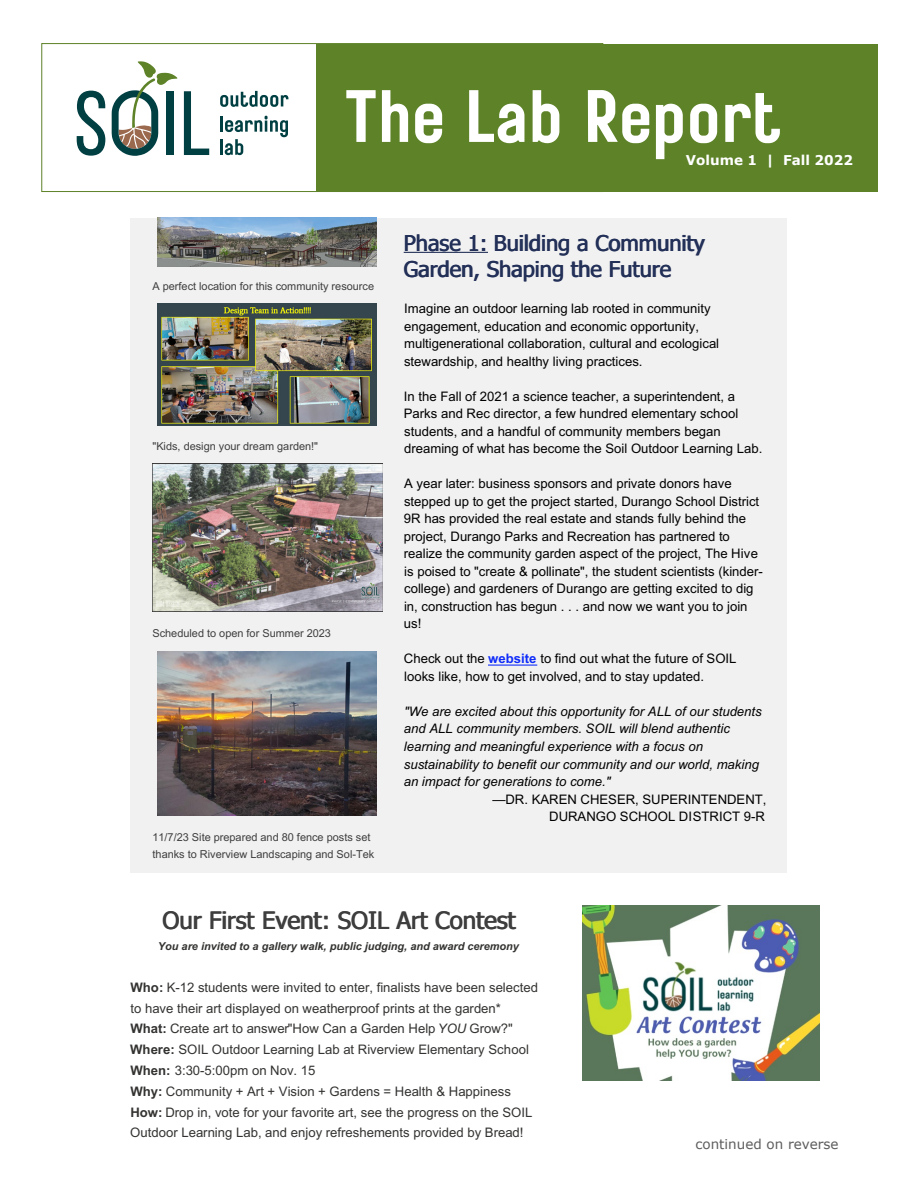
<style>
.page{position:relative;width:918px;height:1188px;background:#fff}
.page>*{position:absolute;margin:0;border:0;box-sizing:border-box;transform-origin:0 0}
.t1{font:73.95px "Rustic Printed";color:#fff}
.t2{font:24.15px "Tahoma";color:#3e3e3e}
.t3{font:21.9px/26.2px "Tahoma";color:#233058}
.t4{font:13.5px "Verdana";color:#5d5d5d}
.t5{font:700 13.5px "Verdana";color:#fff}
.t6{font:13.2px/17.5px "Arial";color:#000}
.t7{font:13.2px/20.9px "Arial";color:#343332}
.t8{font:italic 13.2px "Arial";color:#000}
.t9{font:10.95px/17.5px "Arial";color:#3e3e3e}
.t10{font:italic 700 10.95px "Arial";color:#343332}
.s1{font-weight:700;color:#0f2cfa}
.s2{font-weight:700}
.s3{font-style:italic}
</style>
<div class="page">
<div style="left:131px;top:218px;width:656px;height:655px;background:#f1f1f1"></div>
<img style="left:158px;top:218px;width:219px;height:48px">
<img style="left:158px;top:303px;width:219px;height:123px">
<img style="left:152px;top:463px;width:230px;height:149px">
<img style="left:158px;top:651px;width:219px;height:165px">
<hr style="left:404px;top:252px;width:83px;height:1px;background:#233058">
<hr style="left:489px;top:665px;width:48px;height:1px;background:#0f2cfa">
<img style="left:583px;top:905px;width:236px;height:176px">
<div style="left:316px;top:44px;width:562px;height:148px;background:#5d8228"></div>
<div style="left:41px;top:43px;width:562px;height:149px;border:1px solid #5d8228"></div>
<svg style="left:220px;top:91px;width:68px;height:16px"></svg>
<hr style="left:220px;top:116px;width:3px;height:16px;background:#003f42">
<hr style="left:220px;top:139px;width:3px;height:16px;background:#003f42">
<svg style="left:225px;top:116px;width:63px;height:39px"></svg>
<svg style="left:77px;top:91px;width:28px;height:65px"></svg>
<svg style="left:184px;top:91px;width:25px;height:64px"></svg>
<svg style="left:112px;top:61px;width:65px;height:95px"></svg>
<p class="t1" style="left:345px;top:66px;width:438px">The Lab Report</p>
<p class="t5" style="left:686px;top:152px;width:169px">Volume 1 | Fall 2022</p>
<p class="t9" style="left:152px;top:279px;width:223px">A perfect location for this community resource</p>
<p class="t9" style="left:152px;top:438px;width:167px">"Kids, design your dream garden!"</p>
<p class="t9" style="left:152px;top:626px;width:180px">Scheduled to open for Summer 2023</p>
<p class="t9" style="left:152px;top:829px;width:223px">11/7/23 Site prepared and 80 fence posts set thanks to Riverview Landscaping and Sol-Tek</p>
<p class="t3" style="left:403px;top:231px;width:303px">Phase 1: Building a Community<br>Garden, Shaping the Future</p>
<p class="t6" style="left:404px;top:301px;width:317px">Imagine an outdoor learning lab rooted in community engagement, education and economic opportunity, multigenerational collaboration, cultural and ecological stewardship, and healthy living practices.</p>
<p class="t6" style="left:404px;top:388px;width:360px">In the Fall of 2021 a science teacher, a superintendent, a Parks and Rec director, a few hundred elementary school students, and a handful of community members began dreaming of what has become the Soil Outdoor Learning Lab.</p>
<p class="t6" style="left:404px;top:476px;width:361px">A year later: business sponsors and private donors have stepped up to get the project started, Durango School District 9R has provided the real estate and stands fully behind the project, Durango Parks and Recreation has partnered to realize the community garden aspect of the project, The Hive is poised to "create &amp; pollinate", the student scientists (kinder&shy;college) and gardeners of Durango are getting excited to dig in, construction has begun . . . and now we want you to join us!</p>
<p class="t6" style="left:404px;top:651px;width:334px">Check out the <span class="s1">website</span> to find out what the future of SOIL looks like, how to get involved, and to stay updated.</p>
<p class="t8" style="left:404px;top:706px;width:359px">"We are excited about this opportunity for ALL of our students</p>
<p class="t8" style="left:404px;top:724px;width:328px">and ALL community members. SOIL will blend authentic</p>
<p class="t8" style="left:404px;top:741px;width:301px">learning and meaningful experience with a focus on</p>
<p class="t8" style="left:404px;top:759px;width:357px">sustainability to benefit our community and our world, making</p>
<p class="t8" style="left:404px;top:776px;width:208px">an impact for generations to come."</p>
<p class="t6" style="left:492px;top:791px;width:276px">—DR. KAREN CHESER, SUPERINTENDENT,</p>
<p class="t6" style="left:549px;top:809px;width:217px">DURANGO SCHOOL DISTRICT 9-R</p>
<p class="t2" style="left:162px;top:911px;width:355px">Our First Event: SOIL Art Contest</p>
<p class="t10" style="left:158px;top:942px;width:363px">You are invited to a gallery walk, public judging, and award ceremony</p>
<p class="t7" style="left:130px;top:978px;width:409px"><span class="s2">Who:</span> K-12 students were invited to enter, finalists have been selected to have their art displayed on weatherproof prints at the garden* <span class="s2">What:</span> Create art to answer"How Can a Garden Help <span class="s3">YOU</span> Grow?" <span class="s2">Where:</span> SOIL Outdoor Learning Lab at Riverview Elementary School <span class="s2">When:</span> 3:30-5:00pm on Nov. 15<br><span class="s2">Why:</span> Community + Art + Vision + Gardens = Health &amp; Happiness <span class="s2">How:</span> Drop in, vote for your favorite art, see the progress on the SOIL Outdoor Learning Lab, and enjoy refreshements provided by Bread!</p>
<p class="t4" style="left:696px;top:1135px;width:145px">continued on reverse</p>
</div>
